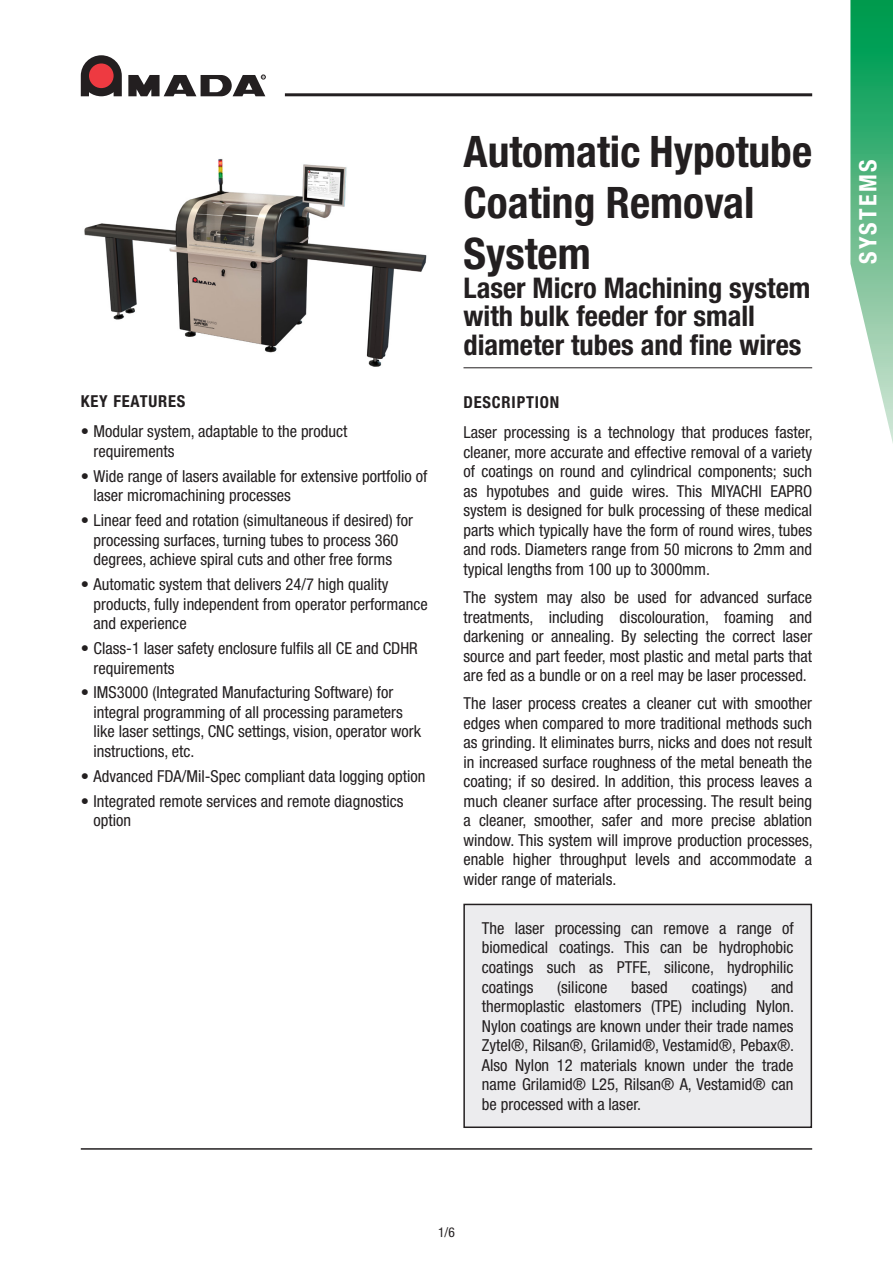
<style>
.page{position:relative;width:893px;height:1263px;background:#fff}
.page>*{position:absolute;margin:0;border:0;box-sizing:border-box;transform-origin:0 0}
._01-Naam{font:700 condensed 43.5px/51px "Helvetica Neue LT Std";color:#231f20}
._02-SubNaam{font:700 condensed 28.5px/28.5px "Helvetica Neue LT Std";color:#231f20}
.t1{font:700 condensed 24px "Helvetica Neue LT Std";letter-spacing:.1em;color:#fff}
._00-platte_tekst{font:condensed 16.5px/19.5px "Helvetica Neue LT Std";color:#231f20}
._05-sectie_headers{font:700 condensed 16.5px "Helvetica Neue LT Std";letter-spacing:.05em;color:#231f20}
.Master-pagcijfer{font:condensed 13.5px "Helvetica Neue LT Std";color:#231f20}
</style>
<div class="page">
<hr style="left:463px;top:367px;width:349px;height:1px;background:#231f20">
<img style="left:84px;top:159px;width:343px;height:208px">
<div style="left:464px;top:904px;width:347px;height:223px;background:#ececee"></div>
<div style="left:463px;top:904px;width:349px;height:224px;border:2px solid #231f20"></div>
<svg style="left:81px;top:55px;width:41px;height:41px;background:#794446"></svg>
<svg style="left:128px;top:75px;width:138px;height:21px"></svg>
<hr style="left:285px;top:93px;width:527px;height:3px;background:#231f20">
<hr style="left:81px;top:1148px;width:731px;height:2px;background:#231f20">
<svg style="left:850px;top:0;width:43px;height:443px"></svg>
<p class="_05-sectie_headers" style="left:81px;top:391px;width:106px">KEY FEATURES</p>
<p class="_00-platte_tekst" style="left:94px;top:422px;width:255px;text-indent:-13px">• Modular system, adaptable to the product requirements</p>
<p class="_00-platte_tekst" style="left:94px;top:466px;width:335px;text-indent:-13px">• Wide range of lasers available for extensive portfolio of laser micromachining processes</p>
<p class="_00-platte_tekst" style="left:81px;top:510px;width:334px;text-align:center">• Linear feed and rotation (simultaneous if desired) for processing surfaces, turning tubes to process 360 degrees, achieve spiral cuts and other free forms</p>
<p class="_00-platte_tekst" style="left:94px;top:574px;width:336px;text-indent:-13px">• Automatic system that delivers 24/7 high quality products, fully independent from operator performance and experience</p>
<p class="_00-platte_tekst" style="left:94px;top:638px;width:326px;text-indent:-13px">• Class-1 laser safety enclosure fulfils all CE and CDHR requirements</p>
<p class="_00-platte_tekst" style="left:94px;top:683px;width:329px;text-indent:-13px">• IMS3000 (Integrated Manufacturing Software) for integral programming of all processing parameters like laser settings, CNC settings, vision, operator work instructions, etc.</p>
<p class="_00-platte_tekst" style="left:81px;top:766px;width:346px">• Advanced FDA/Mil-Spec compliant data logging option</p>
<p class="_00-platte_tekst" style="left:94px;top:791px;width:311px;text-indent:-13px">• Integrated remote services and remote diagnostics option</p>
<p class="_01-Naam" style="left:463px;top:126px;width:350px">Automatic Hypotube<br>Coating Removal<br>System</p>
<p class="_02-SubNaam" style="left:463px;top:273px;width:348px">Laser Micro Machining system with bulk feeder for small diameter tubes and fine wires</p>
<p class="_05-sectie_headers" style="left:463px;top:392px;width:97px">DESCRIPTION</p>
<p class="_00-platte_tekst" style="left:463px;top:423px;width:351px;text-align:justify">Laser processing is a technology that produces faster, cleaner, more accurate and effective removal of a variety of coatings on round and cylindrical components; such as hypotubes and guide wires. This MIYACHI EAPRO system is designed for bulk processing of these medical parts which typically have the form of round wires, tubes and rods. Diameters range from 50 microns to 2mm and typical lengths from 100 up to 3000mm.</p>
<p class="_00-platte_tekst" style="left:463px;top:587px;width:350px;text-align:justify">The system may also be used for advanced surface treatments, including discolouration, foaming and darkening or annealing. By selecting the correct laser source and part feeder, most plastic and metal parts that are fed as a bundle or on a reel may be laser processed.</p>
<p class="_00-platte_tekst" style="left:463px;top:693px;width:351px;text-align:justify">The laser process creates a cleaner cut with smoother edges when compared to more traditional methods such as grinding. It eliminates burrs, nicks and does not result in increased surface roughness of the metal beneath the coating; if so desired. In addition, this process leaves a much cleaner surface after processing. The result being a cleaner, smoother, safer and more precise ablation window. This system will improve production processes, enable higher throughput levels and accommodate a wider range of materials.</p>
<p class="_00-platte_tekst" style="left:482px;top:918px;width:313px;text-align:justify">The laser processing can remove a range of biomedical coatings. This can be hydrophobic coatings such as PTFE, silicone, hydrophilic coatings</p>
<p class="_00-platte_tekst" style="left:482px;top:977px;width:314px;text-align:justify;text-indent:289px">and thermoplastic elastomers (TPE) including Nylon.<br>Nylon coatings are known under their trade names Zytel®, Rilsan®, Grilamid®, Vestamid®, Pebax®.<br>Also Nylon 12 materials known under the trade name Grilamid® L25, Rilsan® A, Vestamid® can be processed with a laser.</p>
<p class="_00-platte_tekst" style="left:557px;top:977px;width:52px">(silicone</p>
<p class="_00-platte_tekst" style="left:631px;top:977px;width:38px">based</p>
<p class="_00-platte_tekst" style="left:692px;top:977px;width:57px">coatings)</p>
<p class="Master-pagcijfer" style="left:438px;top:1225px;width:18px">1/6</p>
<h3 class="t1" style="left:853px;top:264px;width:106px;rotate:-90deg">SYSTEMS</h3>
</div>
